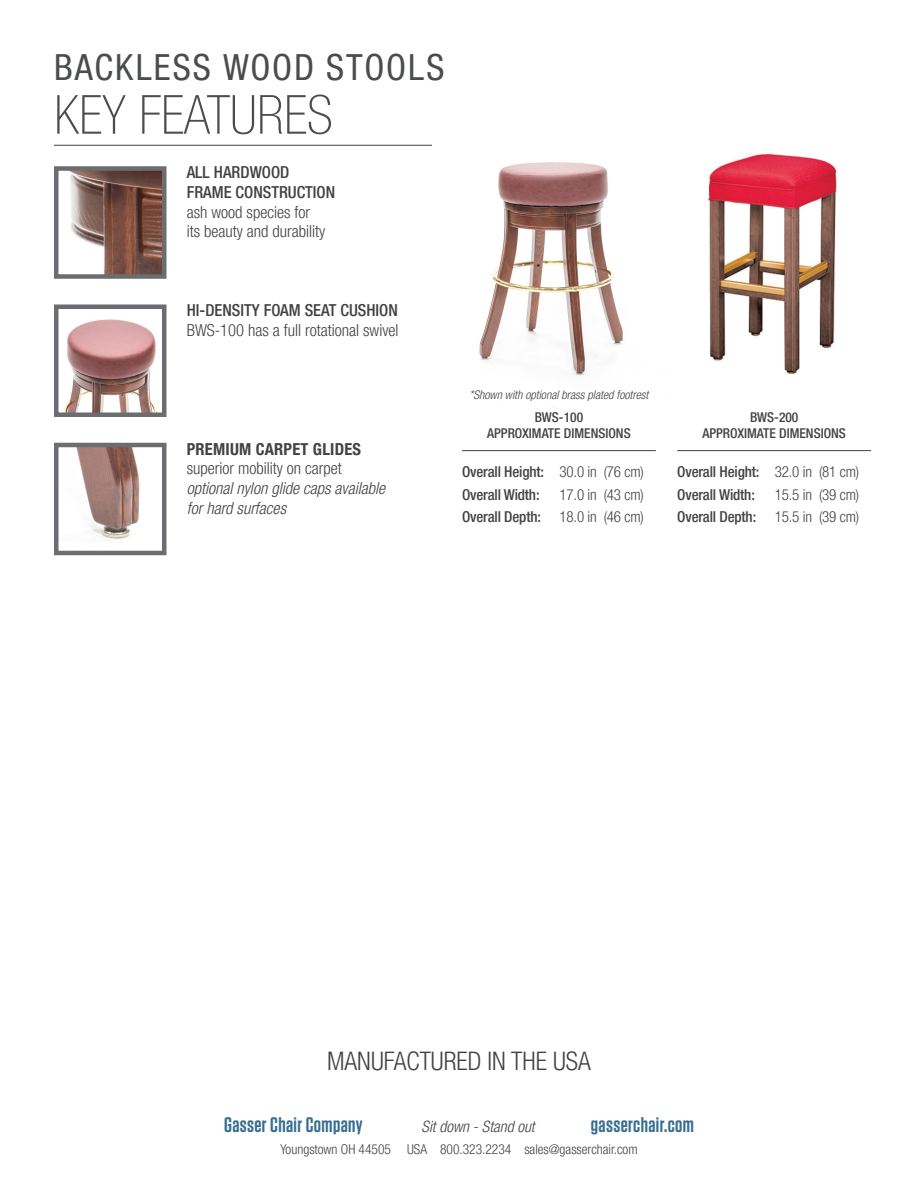
<style>
.page{position:relative;width:918px;height:1188px;background:#fff}
.page>*{position:absolute;margin:0;border:0;box-sizing:border-box;transform-origin:0 0}
.t1{font:100 condensed 54px "Helvetica Neue LT Pro";color:#4b4c4d}
.t2{font:condensed 36px "Helvetica Neue LT Pro";letter-spacing:.055em;color:#4b4c4d}
.t3{font:300 condensed 25.5px "Helvetica Neue LT Pro";color:#424242}
.t4{font:600 21px "Tungsten";letter-spacing:.02em;color:#386e8f}
.t5{font:300 condensed 16.5px "Helvetica Neue LT Pro";color:#424242}
.t6{font:500 condensed 16.5px/19.8px "Helvetica Neue LT Pro";color:#424242}
.t7{font:italic 300 condensed 16.5px/19.8px "Helvetica Neue LT Pro";color:#424242}
.t8{font:700 condensed 16.5px "Helvetica Neue LT Pro";letter-spacing:.015em;color:#424242}
.t9{font:italic 300 condensed 15.6px "Helvetica Neue LT Pro";color:#424242}
.t10{font:500 condensed 15px/22.5px "Helvetica Neue LT Pro";letter-spacing:-.01em;color:#424242}
.t11{font:300 condensed 15px/22.5px "Helvetica Neue LT Pro";letter-spacing:-.01em;color:#424242;text-align:right}
.t12{font:500 condensed 13.5px "Helvetica Neue LT Pro";color:#424242}
.t13{font:300 condensed 13.5px "Helvetica Neue LT Pro";color:#424242}
.t14{font:italic 300 condensed 12px "Helvetica Neue LT Pro";color:#424242}
.s1{font-weight:300}
.s2{font-weight:500}
</style>
<div class="page">
<hr style="left:54px;top:145px;width:378px;height:1px;background:#424242">
<img style="left:479px;top:162px;width:144px;height:246px">
<img style="left:708px;top:153px;width:129px;height:221px">
<hr style="left:462px;top:450px;width:194px;height:1px;background:#424242">
<hr style="left:677px;top:450px;width:194px;height:1px;background:#424242">
<img style="left:69px;top:171px;width:92px;height:103px">
<div style="left:54px;top:166px;width:112px;height:113px;border:4px solid #6c6d70"></div>
<img style="left:76px;top:448px;width:64px;height:91px">
<div style="left:54px;top:443px;width:112px;height:112px;border:4px solid #6c6d70"></div>
<img style="left:63px;top:319px;width:95px;height:93px">
<div style="left:54px;top:304px;width:112px;height:113px;border:4px solid #6c6d70"></div>
<p class="t2" style="left:54px;top:46px;width:392px">BACKLESS WOOD STOOLS</p>
<p class="t1" style="left:54px;top:84px;width:280px">KEY FEATURES</p>
<p class="t6" style="left:187px;top:162px;width:150px">ALL HARDWOOD<br>FRAME CONSTRUCTION</p>
<p class="t5" style="left:187px;top:202px;width:125px">ash wood species for</p>
<p class="t5" style="left:187px;top:222px;width:140px">its beauty and durability</p>
<p class="t6" style="left:187px;top:300px;width:213px">HI-DENSITY FOAM SEAT CUSHION</p>
<p class="t5" style="left:187px;top:321px;width:213px">BWS-100 has a full rotational swivel</p>
<p class="t8" style="left:187px;top:439px;width:176px">PREMIUM CARPET GLIDES</p>
<p class="t5" style="left:187px;top:459px;width:157px">superior mobility on carpet</p>
<p class="t7" style="left:187px;top:478px;width:200px">optional nylon glide caps available for hard surfaces</p>
<p class="t14" style="left:469px;top:388px;width:181px">*Shown with optional brass plated footrest</p>
<p class="t12" style="left:535px;top:409px;width:50px">BWS-100</p>
<p class="t12" style="left:487px;top:425px;width:145px">APPROXIMATE DIMENSIONS</p>
<p class="t12" style="left:750px;top:409px;width:50px">BWS-200</p>
<p class="t12" style="left:702px;top:425px;width:145px">APPROXIMATE DIMENSIONS</p>
<p class="t10" style="left:462px;top:460px;width:183px">Overall Height: <span class="s1">30.0 in (76 cm)<br></span>Overall Width:</p>
<p class="t11" style="left:462px;top:483px;width:183px">17.0 in (43 cm)<br><span class="s2">Overall Depth:</span> 18.0 in (46 cm)</p>
<p class="t10" style="left:677px;top:460px;width:183px">Overall Height: <span class="s1">32.0 in (81 cm)<br></span>Overall Width:</p>
<p class="t11" style="left:677px;top:483px;width:183px">15.5 in (39 cm)<br><span class="s2">Overall Depth:</span> 15.5 in (39 cm)</p>
<p class="t3" style="left:327px;top:1046px;width:265px">MANUFACTURED IN THE USA</p>
<p class="t4" style="left:224px;top:1113px;width:140px">Gasser Chair Company</p>
<p class="t9" style="left:422px;top:1117px;width:115px">Sit down - Stand out</p>
<p class="t4" style="left:591px;top:1113px;width:105px">gasserchair.com</p>
<p class="t13" style="left:280px;top:1142px;width:359px">Youngstown OH 44505 USA 800.323.2234 sales@gasserchair.com</p>
</div>
